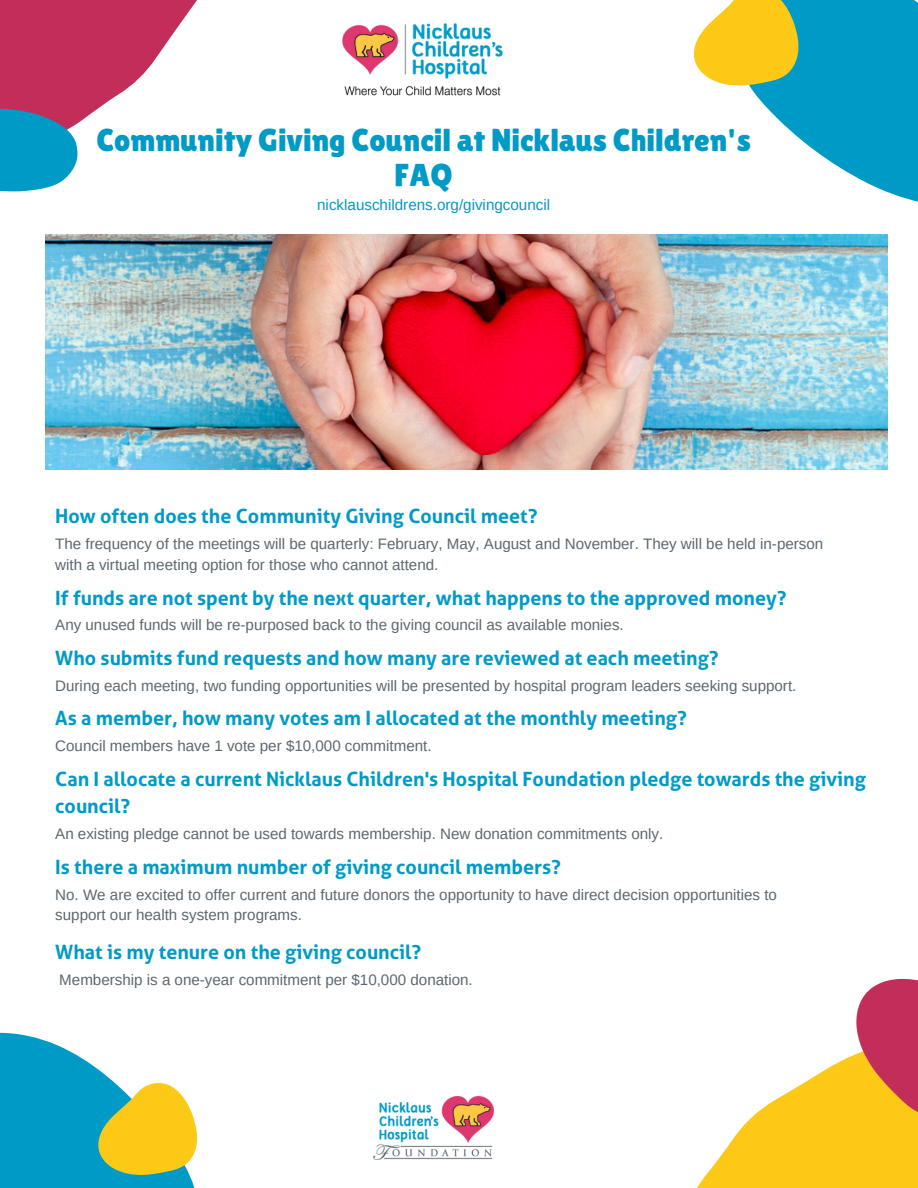
<style>
.page{position:relative;width:918px;height:1188px;background:#fff}
.page>*{position:absolute;margin:0;border:0;box-sizing:border-box;transform-origin:0 0}
.t1{font:31.65px "Lilita One";color:#009ac7}
.t2{font:700 19.65px/27px "Aller";color:#009ac7}
.t3{font:15.15px/20.2px "Arimo";color:#5b6770}
.t4{font:15.15px "Arimo";color:#009ac7}
</style>
<div class="page">
<svg style="left:0;top:0;width:197px;height:122px;fill:#c22e59"></svg>
<svg style="left:764px;top:0;width:154px;height:239px;fill:#009ac7"></svg>
<svg style="left:0;top:106px;width:80px;height:86px;background:#3597bf"></svg>
<svg style="left:693px;top:0;width:123px;height:105px"></svg>
<svg style="left:697px;top:1058px;width:221px;height:130px;fill:#fcc917"></svg>
<svg style="left:847px;top:978px;width:71px;height:152px;background:#dc7956"></svg>
<svg style="left:0;top:1032px;width:197px;height:156px"></svg>
<img style="left:342px;top:23px;width:161px;height:73px">
<img style="left:46px;top:234px;width:841px;height:235px">
<img style="left:373px;top:1096px;width:121px;height:63px">
<p class="t1" style="left:96px;top:121px;width:656px">Community Giving Council at Nicklaus Children's</p>
<p class="t1" style="left:395px;top:156px;width:60px">FAQ</p>
<p class="t4" style="left:317px;top:197px;width:234px">nicklauschildrens.org/givingcouncil</p>
<p class="t2" style="left:55px;top:502px;width:484px">How often does the Community Giving Council meet?</p>
<p class="t3" style="left:55px;top:534px;width:770px">The frequency of the meetings will be quarterly: February, May, August and November. They will be held in-person with a virtual meeting option for those who cannot attend.</p>
<p class="t2" style="left:55px;top:585px;width:733px">If funds are not spent by the next quarter, what happens to the approved money?</p>
<p class="t3" style="left:55px;top:615px;width:570px">Any unused funds will be re-purposed back to the giving council as available monies.</p>
<p class="t2" style="left:55px;top:645px;width:665px">Who submits fund requests and how many are reviewed at each meeting?</p>
<p class="t3" style="left:55px;top:675px;width:743px">During each meeting, two funding opportunities will be presented by hospital program leaders seeking support.</p>
<p class="t2" style="left:55px;top:705px;width:633px">As a member, how many votes am I allocated at the monthly meeting?</p>
<p class="t3" style="left:55px;top:736px;width:378px">Council members have 1 vote per $10,000 commitment.</p>
<p class="t2" style="left:55px;top:766px;width:812px">Can I allocate a current Nicklaus Children's Hospital Foundation pledge towards the giving council?</p>
<p class="t3" style="left:55px;top:824px;width:610px">An existing pledge cannot be used towards membership. New donation commitments only.</p>
<p class="t2" style="left:55px;top:854px;width:507px">Is there a maximum number of giving council members?</p>
<p class="t3" style="left:55px;top:885px;width:723px">No. We are excited to offer current and future donors the opportunity to have direct decision opportunities to support our health system programs.</p>
<p class="t2" style="left:55px;top:938px;width:368px">What is my tenure on the giving council?</p>
<p class="t3" style="left:59px;top:970px;width:415px">Membership is a one-year commitment per $10,000 donation.</p>
</div>
